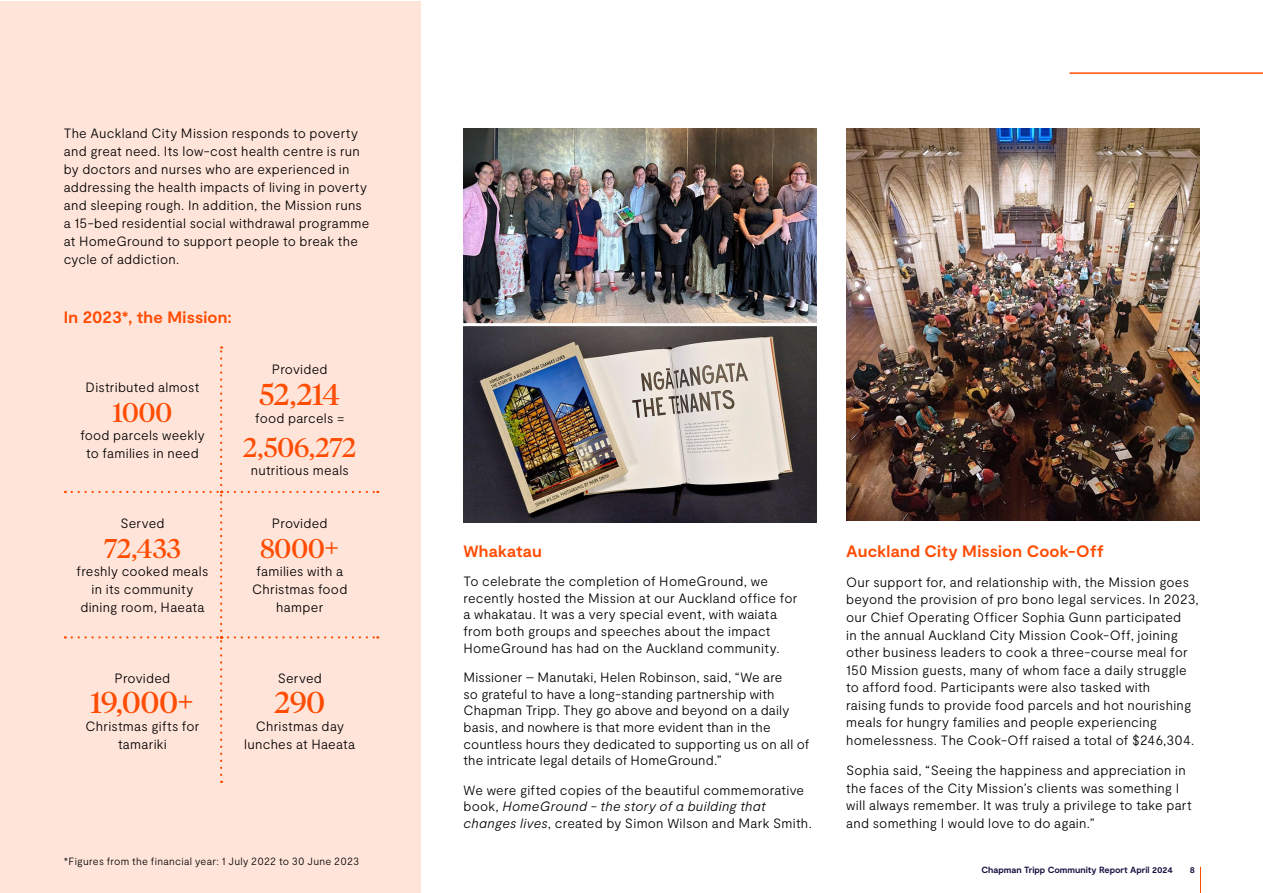
<style>
.page{position:relative;width:1263px;height:893px;background:#fff}
.page>*{position:absolute;margin:0;border:0;box-sizing:border-box;transform-origin:0 0}
.t1{font:30px "Tiempos Headline";letter-spacing:-.015em;color:#ff4c03}
.t2{font:27px "Tiempos Headline";color:#ff4c03}
.t3{font:700 16.5px "Moderat";letter-spacing:.01em;color:#ff4c03}
.t4{font:300 13.5px/18px "Moderat";letter-spacing:.015em;color:#000}
.t5{font:300 10.5px "Moderat";letter-spacing:.025em;color:#000}
.t6{font:700 9px "Moderat";letter-spacing:-.005em;color:#161241}
.s1{font-style:italic}
</style>
<div class="page">
<div style="left:0;top:2px;width:421px;height:891px;background:#ffe4d9"></div>
<svg style="left:220px;top:346px;width:2px;height:139px"></svg>
<svg style="left:228px;top:491px;width:150px;height:2px"></svg>
<svg style="left:228px;top:636px;width:150px;height:3px"></svg>
<svg style="left:72px;top:491px;width:150px;height:284px"></svg>
<img style="left:463px;top:128px;width:353px;height:394px">
<img style="left:846px;top:128px;width:353px;height:393px">
<hr style="left:461px;top:323px;width:362px;height:3px;background:#fff">
<svg style="left:1200px;top:867px;width:1px;height:26px"></svg>
<hr style="left:1069px;top:72px;width:194px;height:2px;background:#ff4c03">
<p class="t4" style="left:64px;top:125px;width:307px">The Auckland City Mission responds to poverty and great need. Its low-cost health centre is run by doctors and nurses who are experienced in addressing the health impacts of living in poverty and sleeping rough. In addition, the Mission runs a 15-bed residential social withdrawal programme at HomeGround to support people to break the cycle of addiction.</p>
<p class="t3" style="left:64px;top:308px;width:170px">In 2023*, the Mission:</p>
<p class="t4" style="left:86px;top:378px;width:115px">Distributed almost</p>
<h2 class="t2" style="left:113px;top:394px;width:61px">1000</h2>
<p class="t4" style="left:80px;top:426px;width:126px;text-align:center">food parcels weekly to families in need</p>
<p class="t4" style="left:272px;top:360px;width:57px">Provided</p>
<h1 class="t1" style="left:260px;top:374px;width:82px">52,214</h1>
<p class="t4" style="left:255px;top:410px;width:91px">food parcels =</p>
<h2 class="t2" style="left:243px;top:429px;width:115px">2,506,272</h2>
<p class="t4" style="left:251px;top:462px;width:100px">nutritious meals</p>
<p class="t4" style="left:120px;top:515px;width:46px">Served</p>
<h2 class="t2" style="left:104px;top:530px;width:78px">72,433</h2>
<p class="t4" style="left:77px;top:563px;width:133px;text-align:center">freshly cooked meals in its community dining room, Haeata</p>
<p class="t4" style="left:272px;top:515px;width:57px">Provided</p>
<h2 class="t2" style="left:260px;top:530px;width:81px">8000+</h2>
<p class="t4" style="left:252px;top:563px;width:97px;text-align:center">families with a<br>Christmas food hamper</p>
<p class="t4" style="left:115px;top:669px;width:57px">Provided</p>
<h1 class="t1" style="left:91px;top:681px;width:105px">19,000+</h1>
<p class="t4" style="left:86px;top:717px;width:115px;text-align:center">Christmas gifts for tamariki</p>
<p class="t4" style="left:278px;top:669px;width:46px">Served</p>
<h1 class="t1" style="left:275px;top:681px;width:52px">290</h1>
<p class="t4" style="left:244px;top:717px;width:112px;text-align:center">Christmas day lunches at Haeata</p>
<p class="t5" style="left:64px;top:855px;width:297px">*Figures from the financial year: 1 July 2022 to 30 June 2023</p>
<p class="t3" style="left:463px;top:541px;width:80px">Whakatau</p>
<p class="t4" style="left:463px;top:573px;width:335px;line-height:16.6px">To celebrate the completion of HomeGround, we recently hosted the Mission at our Auckland office for a whakatau. It was a very special event, with waiata from both groups and speeches about the impact HomeGround has had on the Auckland community.</p>
<p class="t4" style="left:463px;top:669px;width:347px;line-height:16.6px">Missioner – Manutaki, Helen Robinson, said, “We are<br>so grateful to have a long-standing partnership with Chapman Tripp. They go above and beyond on a daily basis, and nowhere is that more evident than in the countless hours they dedicated to supporting us on all of the intricate legal details of HomeGround.”</p>
<p class="t4" style="left:463px;top:782px;width:350px;line-height:16.6px">We were gifted copies of the beautiful commemorative book, <span class="s1">HomeGround - the story of a building that changes lives</span>, created by Simon Wilson and Mark Smith.</p>
<p class="t3" style="left:846px;top:541px;width:259px">Auckland City Mission Cook-Off</p>
<p class="t4" style="left:846px;top:574px;width:354px;line-height:17.5px">Our support for, and relationship with, the Mission goes beyond the provision of pro bono legal services. In 2023, our Chief Operating Officer Sophia Gunn participated<br>in the annual Auckland City Mission Cook-Off, joining other business leaders to cook a three-course meal for 150 Mission guests, many of whom face a daily struggle to afford food. Participants were also tasked with<br>raising funds to provide food parcels and hot nourishing meals for hungry families and people experiencing homelessness. The Cook-Off raised a total of $246,304.</p>
<p class="t4" style="left:846px;top:762px;width:347px;line-height:17.5px">Sophia said, “Seeing the happiness and appreciation in the faces of the City Mission’s clients was something I will always remember. It was truly a privilege to take part and something I would love to do again.”</p>
<p class="t6" style="left:981px;top:865px;width:193px">Chapman Tripp Community Report April 2024</p>
<p class="t6" style="left:1190px;top:865px;width:7px">8</p>
</div>
